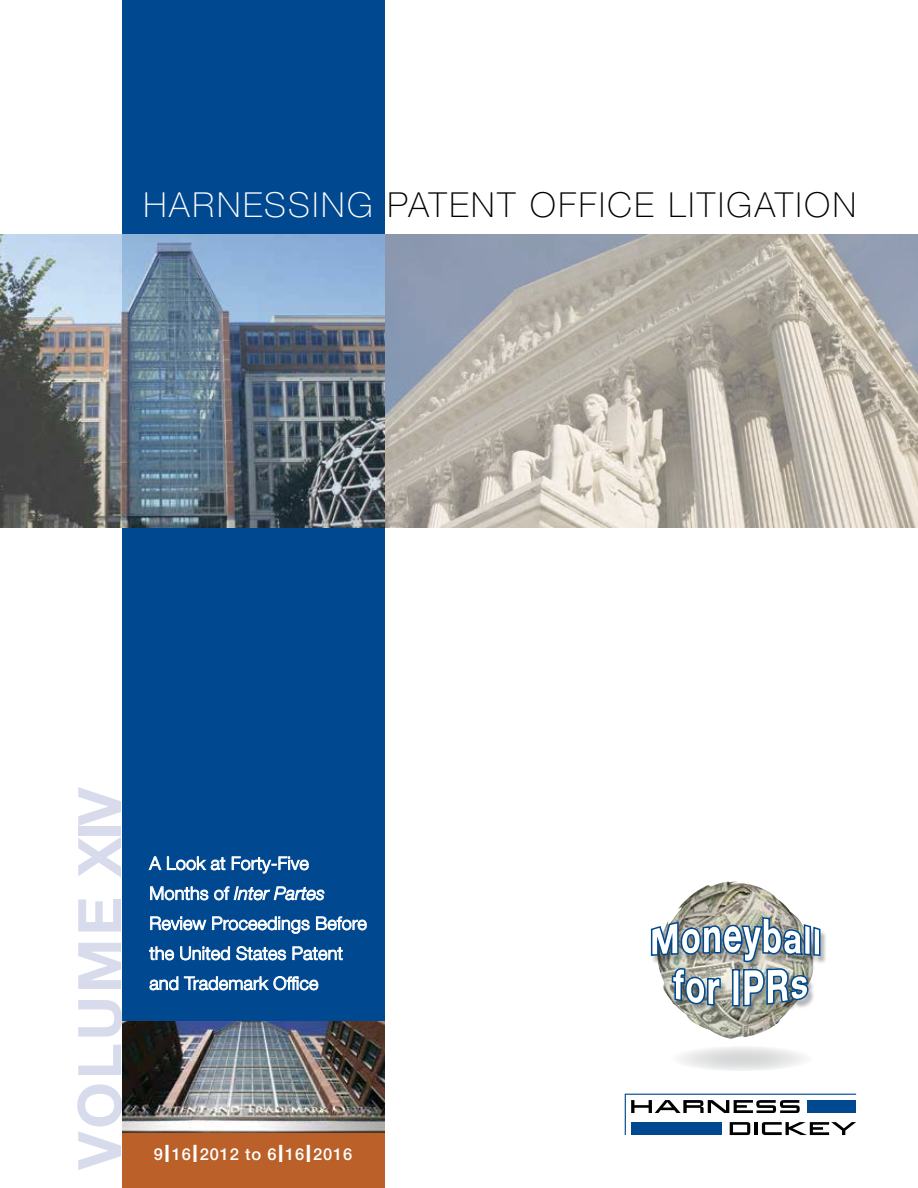
<style>
.page{position:relative;width:918px;height:1188px;background:#fff}
.page>*{position:absolute;margin:0;border:0;box-sizing:border-box;transform-origin:0 0}
.t1{font:700 60px "Helvetica Neue LT Std";letter-spacing:.05em;color:#cdd2e7}
.t2{font:100 34.5px "Helvetica Neue LT Std";letter-spacing:.08em;color:#000}
.t3{font:300 18px/30px "Helvetica Neue LT Std";letter-spacing:.01em;color:#fff}
.t4{font:500 16.5px "Helvetica Neue LT Std";letter-spacing:.05em;color:#fff}
.s1{color:#fff}
.s2{font-style:italic}
.s3{font-size:24px}
</style>
<div class="page">
<div style="left:122px;top:0;width:262px;height:1188px;background:#004990"></div>
<img style="left:0;top:234px;width:918px;height:294px">
<div style="left:122px;top:1132px;width:262px;height:56px;background:#ba6028"></div>
<img style="left:122px;top:1021px;width:262px;height:111px">
<svg style="left:624px;top:1093px;width:233px;height:43px"></svg>
<svg style="left:149px;top:856px;width:12px;height:14px"></svg>
<svg style="left:167px;top:856px;width:58px;height:14px"></svg>
<svg style="left:232px;top:856px;width:77px;height:17px"></svg>
<svg style="left:150px;top:886px;width:58px;height:14px"></svg>
<svg style="left:214px;top:886px;width:110px;height:14px"></svg>
<svg style="left:150px;top:916px;width:56px;height:15px"></svg>
<svg style="left:212px;top:916px;width:98px;height:18px"></svg>
<svg style="left:316px;top:916px;width:51px;height:14px"></svg>
<svg style="left:149px;top:946px;width:25px;height:14px"></svg>
<svg style="left:180px;top:946px;width:50px;height:14px"></svg>
<svg style="left:236px;top:946px;width:50px;height:14px"></svg>
<svg style="left:293px;top:946px;width:50px;height:14px"></svg>
<svg style="left:150px;top:976px;width:28px;height:14px"></svg>
<svg style="left:184px;top:976px;width:134px;height:14px"></svg>
<svg style="left:670px;top:1046px;width:143px;height:25px"></svg>
<img style="left:695px;top:881px;width:45px;height:12px">
<div style="left:651px;top:920px;width:177px;height:96px;background:#000;opacity:.28"></div>
<svg style="left:650px;top:916px;width:171px;height:102px"></svg>
<h2 class="t2" style="left:143px;top:185px;width:714px"><span class="s1">HARNESSING</span> PATENT OFFICE LITIGATION</h2>
<h1 class="t1" style="left:63px;top:1170px;width:384px;rotate:-90deg">VOLUME XIV</h1>
<p class="t3" style="left:149px;top:848px;width:219px">A Look at Forty-Five<br>Months of <span class="s2">Inter Partes<br></span>Review Proceedings Before the United States Patent and Trademark Office</p>
<p class="t4" style="left:154px;top:1144px;width:200px">9<span class="s3">I</span>16<span class="s3">I</span>2012 to 6<span class="s3">I</span>16<span class="s3">I</span>2016</p>
</div>
